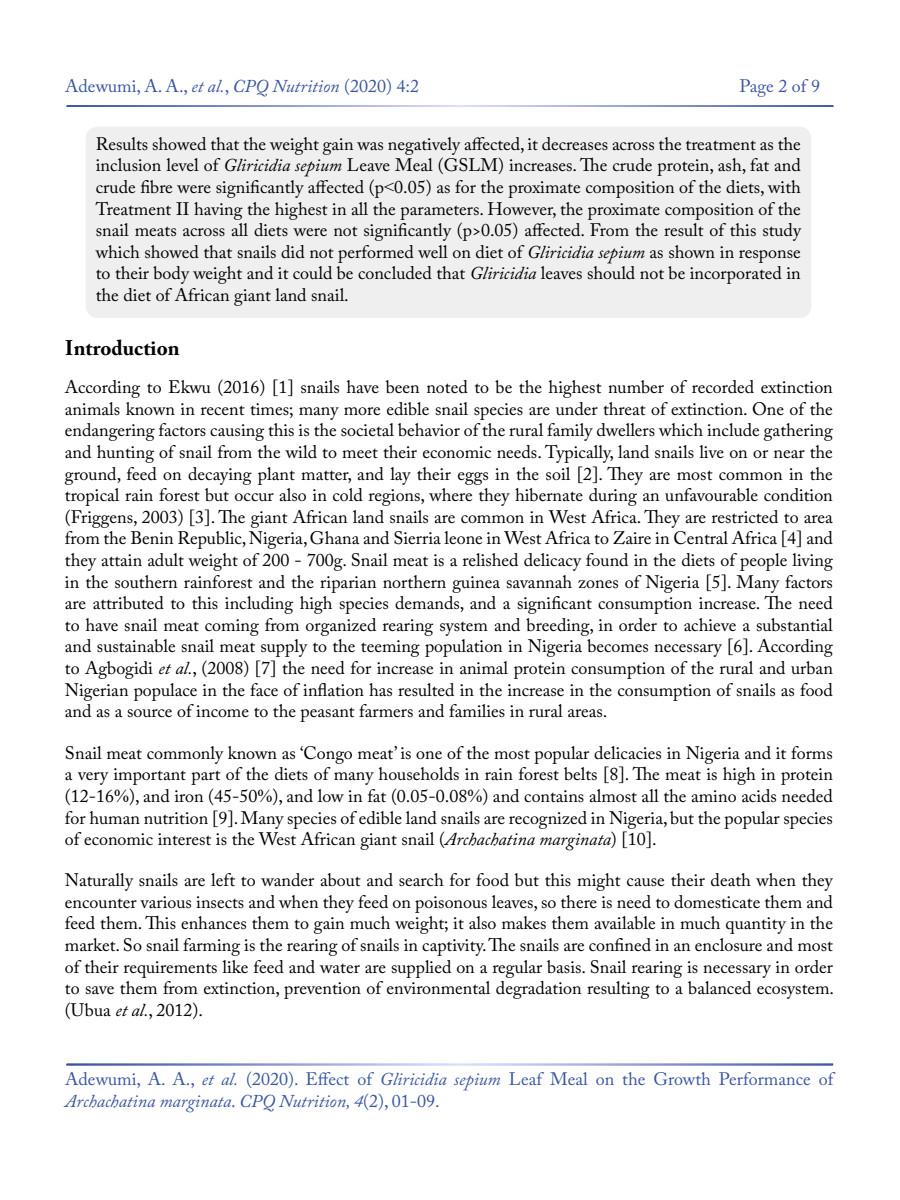
<style>
.page{position:relative;width:900px;height:1200px;background:#fff}
.page>*{position:absolute;margin:0;border:0;box-sizing:border-box;transform-origin:0 0}
.t1{font:700 21px "Adobe Caslon Pro";color:#000}
.t2{font:18px/21.6px "Adobe Caslon Pro";color:#000;text-align:justify}
.t3{font:18px/21.6px "Adobe Caslon Pro";color:#3955a0}
.s1{font-style:italic}
.s2{font-family:"Times New Roman"}
</style>
<div class="page">
<div style="left:86px;top:127px;width:725px;height:191px;background:#efeff0;border-radius:12px"></div>
<p class="t3" style="left:65px;top:75px;width:355px">Adewumi, A. A., <span class="s1">et al.</span>, <span class="s1">CPQ Nutrition</span> (2020) 4:2</p>
<p class="t3" style="left:740px;top:75px;width:82px">Page 2 of 9</p>
<p class="t2" style="left:96px;top:133px;width:707px">Results showed that the weight gain was negatively affected, it decreases across the treatment as the inclusion level of <span class="s1">Gliricidia sepium</span> Leave Meal (GSLM) increases. The crude protein, ash, fat and crude fibre were significantly affected (p<span class="s2">&lt;</span>0.05) as for the proximate composition of the diets, with Treatment II having the highest in all the parameters. However, the proximate composition of the snail meats across all diets were not significantly (p&gt;0.05) affected. From the result of this study which showed that snails did not performed well on diet of <span class="s1">Gliricidia sepium</span> as shown in response to their body weight and it could be concluded that <span class="s1">Gliricidia</span> leaves should not be incorporated in the diet of African giant land snail.</p>
<p class="t1" style="left:65px;top:336px;width:116px">Introduction</p>
<p class="t2" style="left:65px;top:376px;width:770px">According to Ekwu (2016) [1] snails have been noted to be the highest number of recorded extinction animals known in recent times; many more edible snail species are under threat of extinction. One of the endangering factors causing this is the societal behavior of the rural family dwellers which include gathering and hunting of snail from the wild to meet their economic needs. Typically, land snails live on or near the ground, feed on decaying plant matter, and lay their eggs in the soil [2]. They are most common in the tropical rain forest but occur also in cold regions, where they hibernate during an unfavourable condition (Friggens, 2003) [3]. The giant African land snails are common in West Africa. They are restricted to area from the Benin Republic, Nigeria, Ghana and Sierria leone in West Africa to Zaire in Central Africa [4] and they attain adult weight of 200 - 700g. Snail meat is a relished delicacy found in the diets of people living in the southern rainforest and the riparian northern guinea savannah zones of Nigeria [5]. Many factors are attributed to this including high species demands, and a significant consumption increase. The need to have snail meat coming from organized rearing system and breeding, in order to achieve a substantial and sustainable snail meat supply to the teeming population in Nigeria becomes necessary [6]. According to Agbogidi <span class="s1">et al.</span>, (2008) [7] the need for increase in animal protein consumption of the rural and urban Nigerian populace in the face of inflation has resulted in the increase in the consumption of snails as food and as a source of income to the peasant farmers and families in rural areas.</p>
<p class="t2" style="left:65px;top:742px;width:770px">Snail meat commonly known as ‘Congo meat’ is one of the most popular delicacies in Nigeria and it forms a very important part of the diets of many households in rain forest belts [8]. The meat is high in protein (12-16<span class="s2">%</span>), and iron (45-50<span class="s2">%</span>), and low in fat (0.05-0.08<span class="s2">%</span>) and contains almost all the amino acids needed for human nutrition [9]. Many species of edible land snails are recognized in Nigeria, but the popular species of economic interest is the West African giant snail (<span class="s1">Archachatina marginata</span>) [10].</p>
<p class="t2" style="left:65px;top:869px;width:771px">Naturally snails are left to wander about and search for food but this might cause their death when they encounter various insects and when they feed on poisonous leaves, so there is need to domesticate them and feed them. This enhances them to gain much weight; it also makes them available in much quantity in the market. So snail farming is the rearing of snails in captivity. The snails are confined in an enclosure and most of their requirements like feed and water are supplied on a regular basis. Snail rearing is necessary in order to save them from extinction, prevention of environmental degradation resulting to a balanced ecosystem. (Ubua <span class="s1">et al.</span>, 2012).</p>
<p class="t3" style="left:65px;top:1068px;width:770px">Adewumi, A. A., <span class="s1">et al.</span> (2020). Effect of <span class="s1">Gliricidia sepium</span> Leaf Meal on the Growth Performance of<br><span class="s1">Archachatina marginata</span>. <span class="s1">CPQ Nutrition, 4</span>(2), 01-09.</p>
</div>
